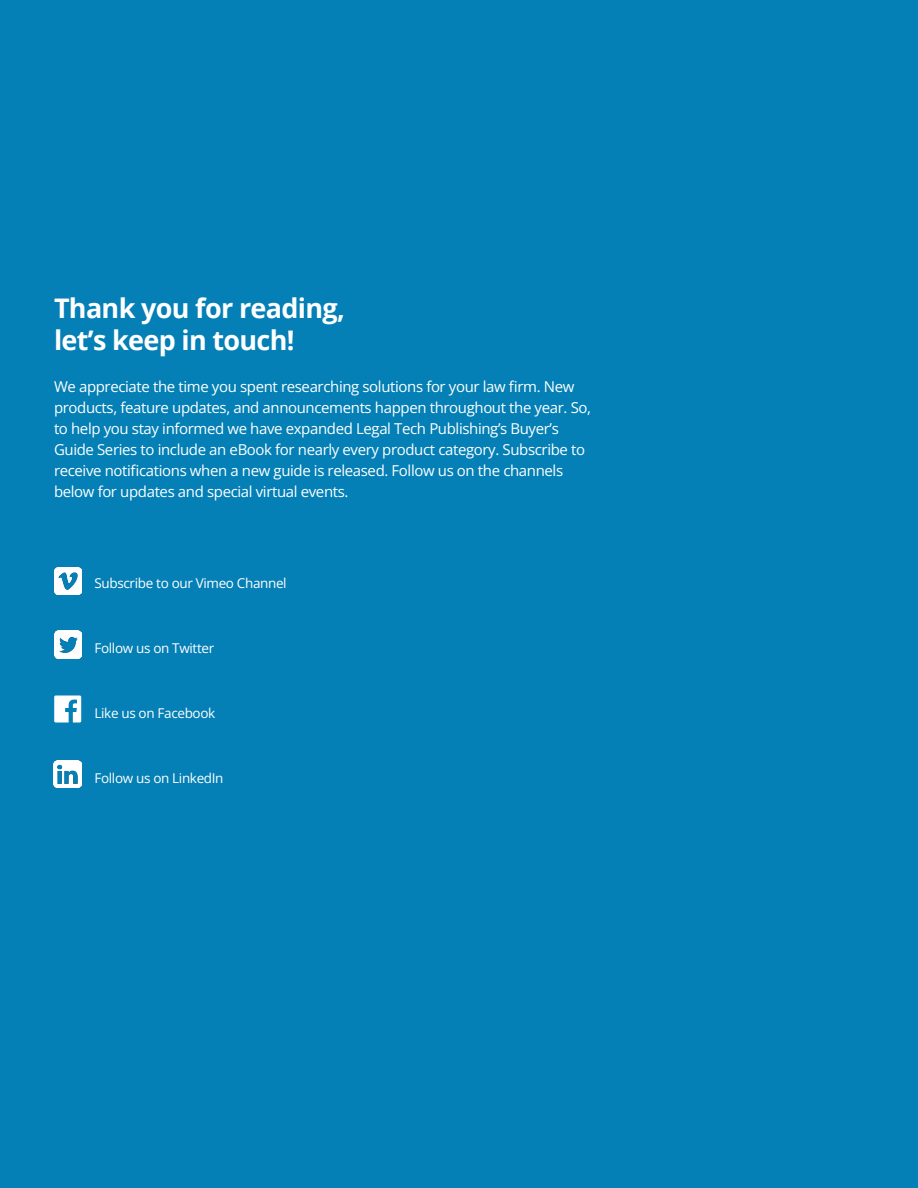
<style>
.page{position:relative;width:918px;height:1188px;background:#0480b6}
.page>*{position:absolute;margin:0;border:0;box-sizing:border-box;transform-origin:0 0}
.t1{font:700 27px/32.4px "Open Sans";letter-spacing:-.025em;color:#fff}
.t2{font:15px/21px "Open Sans";letter-spacing:-.025em;color:#fff}
.t3{font:13.5px "Open Sans";letter-spacing:-.025em;color:#fff}
</style>
<div class="page">
<svg style="left:54px;top:696px;width:27px;height:27px"></svg>
<img style="left:54px;top:760px;width:28px;height:28px">
<img style="left:54px;top:631px;width:27px;height:27px">
<img style="left:54px;top:567px;width:28px;height:28px">
<h1 class="t1" style="left:54px;top:291px;width:292px">Thank you for reading, let’s keep in touch!</h1>
<p class="t2" style="left:54px;top:376px;width:539px">We appreciate the time you spent researching solutions for your law firm. New products, feature updates, and announcements happen throughout the year. So, to help you stay informed we have expanded Legal Tech Publishing’s Buyer’s Guide Series to include an eBook for nearly every product category. Subscribe to receive notifications when a new guide is released. Follow us on the channels below for updates and special virtual events.</p>
<p class="t3" style="left:94px;top:574px;width:194px">Subscribe to our Vimeo Channel</p>
<p class="t3" style="left:94px;top:639px;width:121px">Follow us on Twitter</p>
<p class="t3" style="left:94px;top:704px;width:122px">Like us on Facebook</p>
<p class="t3" style="left:94px;top:768px;width:131px">Follow us on LinkedIn</p>
</div>
